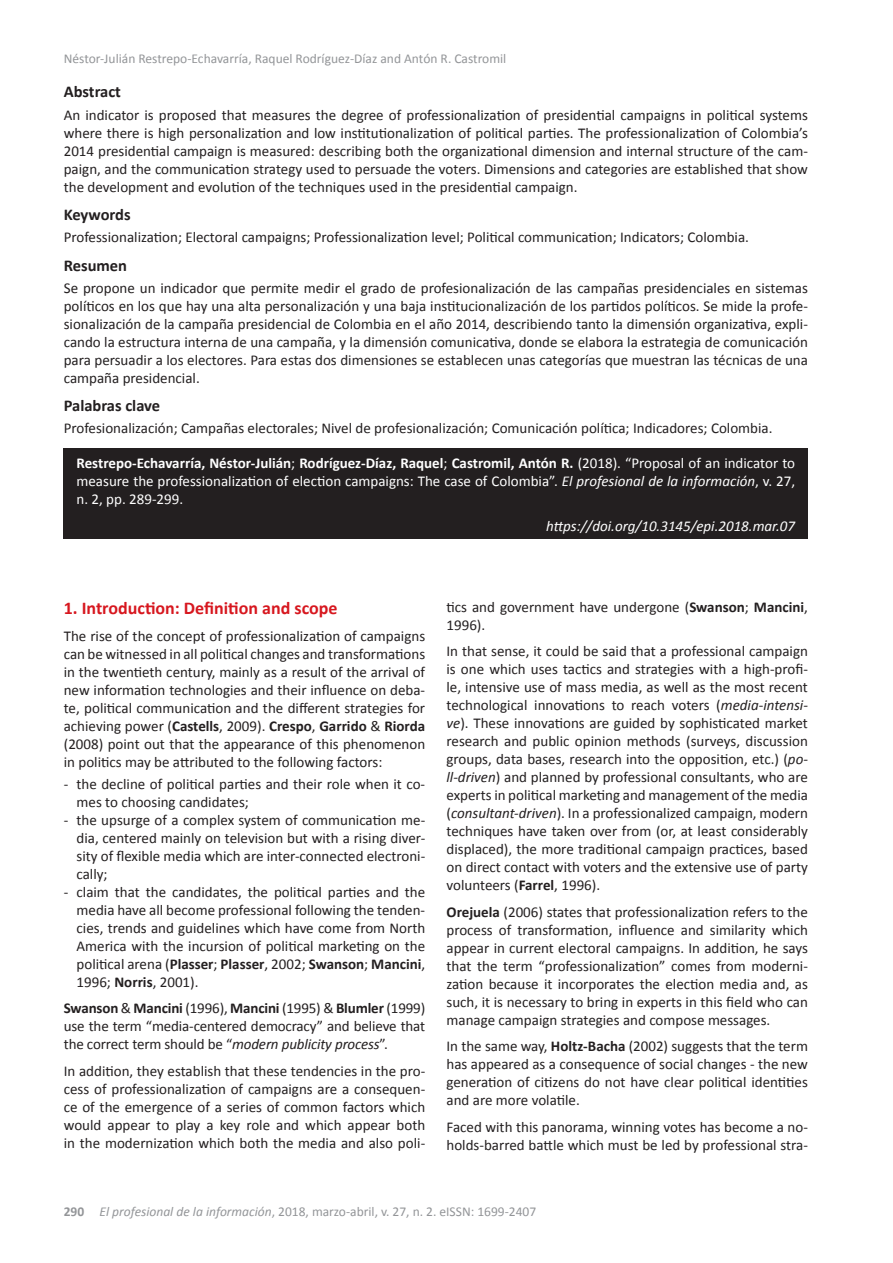
<style>
.page{position:relative;width:893px;height:1263px;background:#fff}
.page>*{position:absolute;margin:0;border:0;box-sizing:border-box;transform-origin:0 0}
.t1{font:700 18px "Calibri";color:#d7171f}
.t2{font:700 16.5px "Calibri";color:#231f20}
.t3{font:15px/18px "Calibri";color:#231f20;text-align:justify}
.t4{font:15px/18px "Calibri";color:#fff;text-align:justify}
.t5{font:italic 15px "Calibri";color:#fff}
.t6{font:13.5px "Calibri";color:#939598}
.s1{font-weight:700}
.s2{font-style:italic}
</style>
<div class="page">
<div style="left:64px;top:449px;width:744px;height:90px;background:#231f20"></div>
<p class="t6" style="left:64px;top:50px;width:444px">Néstor-Julián Restrepo-Echavarría, Raquel Rodríguez-Díaz and Antón R. Castromil</p>
<p class="t2" style="left:64px;top:81px;width:59px">Abstract</p>
<p class="t3" style="left:64px;top:106px;width:746px">An indicator is proposed that measures the degree of professionalization of presidential campaigns in political systems where there is high personalization and low institutionalization of political parties. The professionalization of Colombia’s 2014 presidential campaign is measured: describing both the organizational dimension and internal structure of the cam&shy;paign, and the communication strategy used to persuade the voters. Dimensions and categories are established that show the development and evolution of the techniques used in the presidential campaign.</p>
<p class="t2" style="left:64px;top:204px;width:68px">Keywords</p>
<p class="t3" style="left:64px;top:228px;width:687px">Professionalization; Electoral campaigns; Professionalization level; Political communication; Indicators; Colombia.</p>
<p class="t2" style="left:64px;top:255px;width:65px">Resumen</p>
<p class="t3" style="left:64px;top:279px;width:746px">Se propone un indicador que permite medir el grado de profesionalización de las campañas presidenciales en sistemas políticos en los que hay una alta personalización y una baja institucionalización de los partidos políticos. Se mide la profe&shy;sionalización de la campaña presidencial de Colombia en el año 2014, describiendo tanto la dimensión organizativa, expli&shy;cando la estructura interna de una campaña, y la dimensión comunicativa, donde se elabora la estrategia de comunicación para persuadir a los electores. Para estas dos dimensiones se establecen unas categorías que muestran las técnicas de una campaña presidencial.</p>
<p class="t2" style="left:64px;top:395px;width:98px">Palabras clave</p>
<p class="t3" style="left:64px;top:419px;width:710px">Profesionalización; Campañas electorales; Nivel de profesionalización; Comunicación política; Indicadores; Colombia.</p>
<p class="t4" style="left:77px;top:454px;width:720px"><span class="s1">Restrepo-Echavarría, Néstor-Julián</span>; <span class="s1">Rodríguez-Díaz, Raquel</span>; <span class="s1">Castromil, Antón R.</span> (2018). “Proposal of an indicator to measure the professionalization of election campaigns: The case of Colombia”. <span class="s2">El profesional de la información</span>, v. 27, n. 2, pp. 289-299.</p>
<p class="t5" style="left:546px;top:516px;width:250px">https://doi.org/10.3145/epi.2018.mar.07</p>
<p class="t1" style="left:64px;top:596px;width:275px">1. Introduction: Definition and scope</p>
<p class="t3" style="left:64px;top:627px;width:363px">The rise of the concept of professionalization of campaigns can be witnessed in all political changes and transformations in the twentieth century, mainly as a result of the arrival of new information technologies and their influence on deba&shy;te, political communication and the different strategies for achieving power (<span class="s1">Castells</span>, 2009). <span class="s1">Crespo</span>, <span class="s1">Garrido</span> &amp; <span class="s1">Riorda </span>(2008) point out that the appearance of this phenomenon in politics may be attributed to the following factors:</p>
<p class="t3" style="left:77px;top:775px;width:350px;text-indent:-13px">- the decline of political parties and their role when it co&shy;mes to choosing candidates;</p>
<p class="t3" style="left:77px;top:811px;width:350px;text-indent:-13px">- the upsurge of a complex system of communication me&shy;dia, centered mainly on television but with a rising diver&shy;sity of flexible media which are inter-connected electroni&shy;cally;</p>
<p class="t3" style="left:77px;top:883px;width:350px;text-indent:-13px">- claim that the candidates, the political parties and the media have all become professional following the tenden&shy;cies, trends and guidelines which have come from North America with the incursion of political marketing on the political arena (<span class="s1">Plasser</span>; <span class="s1">Plasser</span>, 2002; <span class="s1">Swanson</span>; <span class="s1">Mancini</span>, 1996; <span class="s1">Norris</span>, 2001).</p>
<p class="t3" style="left:64px;top:999px;width:363px"><span class="s1">Swanson</span> &amp; <span class="s1">Mancini</span> (1996), <span class="s1">Mancini</span> (1995) &amp; <span class="s1">Blumler</span> (1999) use the term “media-centered democracy” and believe that the correct term should be “<span class="s2">modern publicity process</span>”.</p>
<p class="t3" style="left:64px;top:1062px;width:363px">In addition, they establish that these tendencies in the pro&shy;cess of professionalization of campaigns are a consequen&shy;ce of the emergence of a series of common factors which would appear to play a key role and which appear both in the modernization which both the media and also poli-</p>
<p class="t3" style="left:446px;top:598px;width:363px">tics and government have undergone (<span class="s1">Swanson</span>; <span class="s1">Mancini</span>,<br>1996).</p>
<p class="t3" style="left:446px;top:642px;width:363px">In that sense, it could be said that a professional campaign is one which uses tactics and strategies with a high-profi&shy;le, intensive use of mass media, as well as the most recent technological innovations to reach voters (<span class="s2">media-intensi&shy;ve</span>). These innovations are guided by sophisticated market research and public opinion methods (surveys, discussion groups, data bases, research into the opposition, etc.) (<span class="s2">po&shy;ll-driven</span>) and planned by professional consultants, who are experts in political marketing and management of the media (<span class="s2">consultant-driven</span>). In a professionalized campaign, modern techniques have taken over from (or, at least considerably displaced), the more traditional campaign practices, based on direct contact with voters and the extensive use of party volunteers (<span class="s1">Farrel</span>, 1996).</p>
<p class="t3" style="left:446px;top:903px;width:363px"><span class="s1">Orejuela</span> (2006) states that professionalization refers to the process of transformation, influence and similarity which appear in current electoral campaigns. In addition, he says that the term “professionalization” comes from moderni&shy;zation because it incorporates the election media and, as such, it is necessary to bring in experts in this field who can manage campaign strategies and compose messages.</p>
<p class="t3" style="left:446px;top:1037px;width:363px">In the same way, <span class="s1">Holtz-Bacha</span> (2002) suggests that the term has appeared as a consequence of social changes - the new generation of citizens do not have clear political identities and are more volatile.</p>
<p class="t3" style="left:446px;top:1118px;width:363px">Faced with this panorama, winning votes has become a no&shy;holds-barred battle which must be led by professional stra-</p>
<p class="t6" style="left:64px;top:1203px;width:474px"><span class="s1">290</span> <span class="s2">El profesional de la información</span>, 2018, marzo-abril, v. 27, n. 2. eISSN: 1699-2407</p>
</div>
